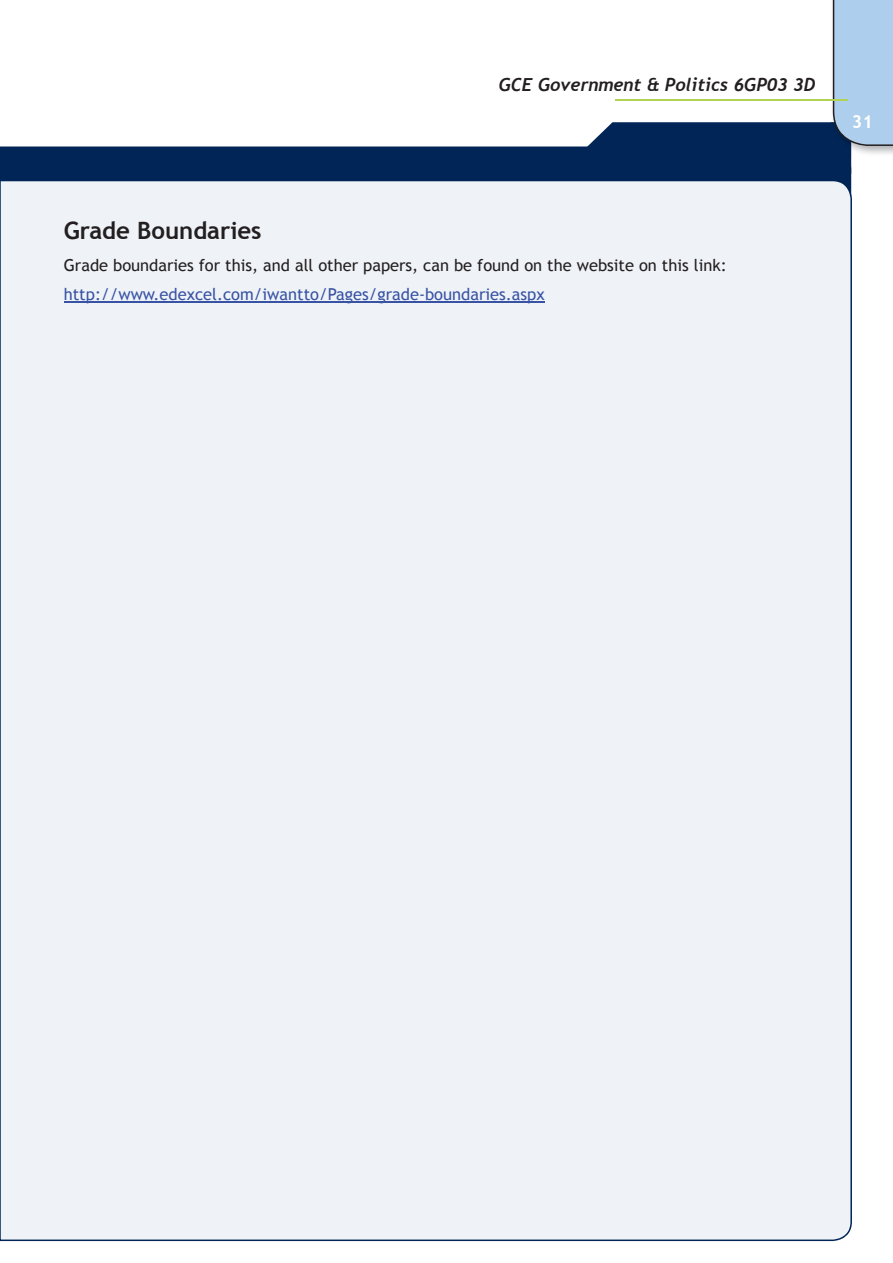
<style>
.page{position:relative;width:893px;height:1263px;background:#fff}
.page>*{position:absolute;margin:0;border:0;box-sizing:border-box;transform-origin:0 0}
.t1{font:700 24px "Trebuchet MS";color:#231f20}
.t2{font:italic 700 18px "Trebuchet";color:#231f20}
.t3{font:700 18px "Trebuchet MS";color:#fff}
.t4{font:16.5px "Trebuchet MS";color:#231f20}
.t5{font:16.5px "Trebuchet MS";color:#3853a3}
</style>
<div class="page">
<div style="left:0;top:146px;width:851px;height:34px;background:#002556"></div>
<div style="left:0;top:180px;width:852px;height:1061px;background:#eff3f7"></div>
<svg style="left:559px;top:0;width:334px;height:174px"></svg>
<hr style="left:615px;top:99px;width:233px;height:2px;background:#b0d354">
<hr style="left:64px;top:301px;width:481px;height:1px;background:#3853a3">
<p class="t2" style="left:499px;top:74px;width:318px">GCE Government &amp; Politics 6GP03 3D</p>
<h1 class="t1" style="left:64px;top:215px;width:199px">Grade Boundaries</h1>
<p class="t4" style="left:64px;top:255px;width:664px">Grade boundaries for this, and all other papers, can be found on the website on this link:</p>
<p class="t5" style="left:64px;top:284px;width:482px">http://www.edexcel.com/iwantto/Pages/grade-boundaries.aspx</p>
<p class="t3" style="left:852px;top:110px;width:23px">31</p>
</div>
